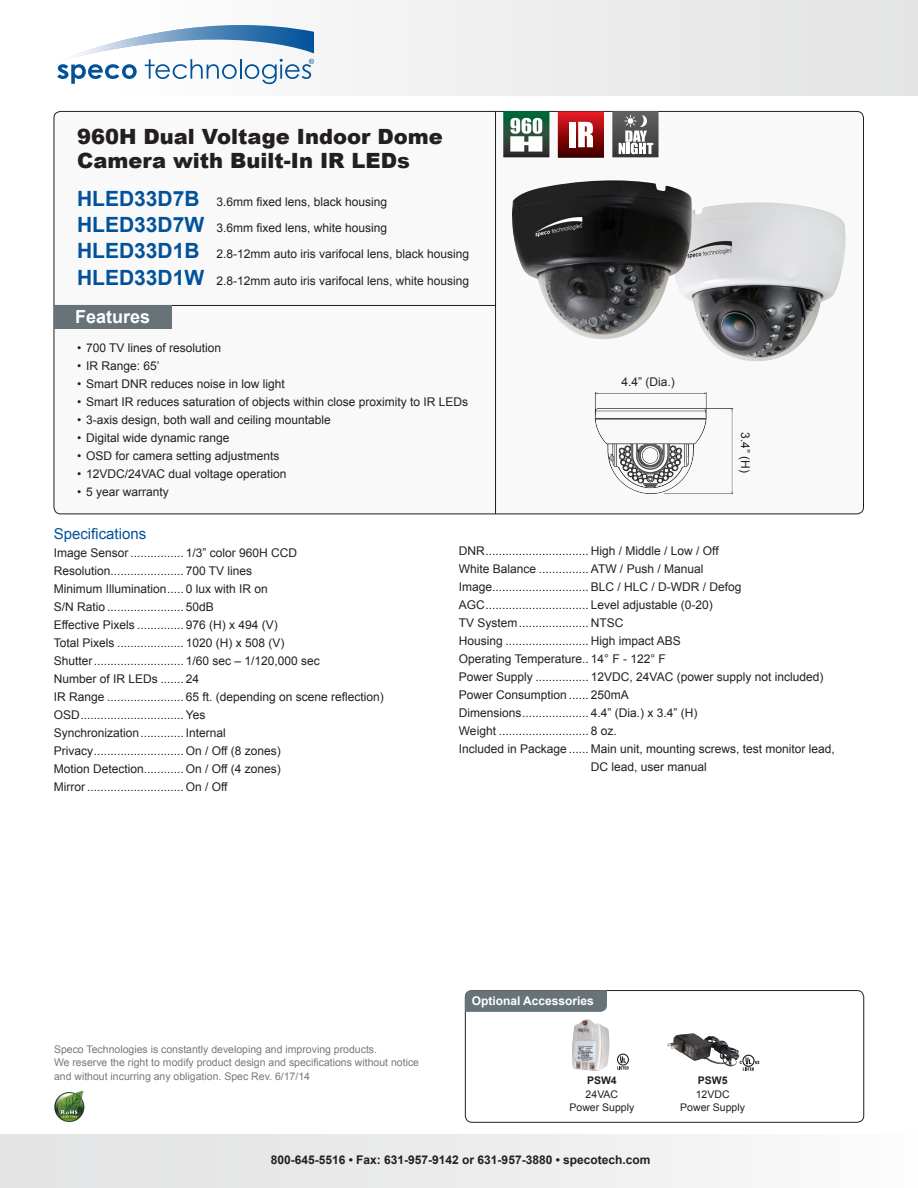
<style>
.page{position:relative;width:918px;height:1188px;background:#fff}
.page>*{position:absolute;margin:0;border:0;box-sizing:border-box;transform-origin:0 0}
.PRODUCT_NAME{font:900 21px "Arial";color:#231f20}
.t1{font:700 18px "Arial";color:#fff}
.DESCRIPTIONS{font:15px "Arial";color:#01529b}
.DESCRIPTIONS-2{font:12px/18px "Arial";color:#231f20;text-align:center}
.model_number{font:12px "Arial";color:#231f20}
.ADDRESS{font:700 12px "Arial";color:#231f20}
.t2{font:700 12px "Arial";color:#fff}
.t3{font:10.5px "Arial";color:#76787b}
.t4{font:10.5px "Arial";color:#231f20}
.t5{font:700 10.5px "Arial";color:#231f20}
.s1{font-weight:700;font-size:21px;color:#01529b}
</style>
<div class="page">
<div style="left:54px;top:111px;width:810px;height:403px;background:#f9f9f9;border-radius:7px"></div>
<div style="left:465px;top:990px;width:399px;height:133px;border:1px solid #231f20;border-radius:7px"></div>
<svg style="left:465px;top:990px;width:142px;height:22px;background:#687379"></svg>
<div style="left:0;top:0;width:918px;height:96px;background:linear-gradient(to right,#fff,#e2e2e3)"></div>
<svg style="left:57px;top:25px;width:257px;height:59px"></svg>
<hr style="left:54px;top:305px;width:441px;height:1px;background:#231f20">
<hr style="left:495px;top:111px;width:1px;height:403px;background:#231f20">
<div style="left:54px;top:306px;width:118px;height:23px;background:#677279"></div>
<div style="left:0;top:1134px;width:918px;height:54px;background:linear-gradient(to right,#e0e1e2,#fafafa)"></div>
<svg style="left:503px;top:111px;width:46px;height:46px"></svg>
<svg style="left:612px;top:111px;width:47px;height:46px"></svg>
<svg style="left:558px;top:112px;width:46px;height:46px"></svg>
<img style="left:667px;top:1033px;width:73px;height:34px">
<div style="left:742px;top:1055px;width:13px;height:12px;border:1px solid #231f20;border-radius:50%"></div>
<svg style="left:740px;top:1058px;width:19px;height:12px"></svg>
<img style="left:572px;top:1019px;width:38px;height:52px">
<svg style="left:617px;top:1054px;width:12px;height:16px"></svg>
<img style="left:54px;top:1090px;width:31px;height:33px">
<img style="left:693px;top:202px;width:153px;height:159px">
<img style="left:512px;top:180px;width:181px;height:159px">
<img style="left:587px;top:392px;width:149px;height:122px">
<p class="PRODUCT_NAME" style="left:77px;top:122px;width:367px">960H Dual Voltage Indoor Dome</p>
<p class="PRODUCT_NAME" style="left:77px;top:146px;width:334px">Camera with Built-In IR LEDs</p>
<p class="model_number" style="left:77px;top:194px;width:312px"><span class="s1">HLED33D7B</span> 3.6mm fixed lens, black housing</p>
<p class="model_number" style="left:77px;top:220px;width:312px"><span class="s1">HLED33D7W</span> 3.6mm fixed lens, white housing</p>
<p class="model_number" style="left:77px;top:246px;width:394px"><span class="s1">HLED33D1B</span> 2.8-12mm auto iris varifocal lens, black housing</p>
<p class="model_number" style="left:77px;top:272px;width:394px"><span class="s1">HLED33D1W</span> 2.8-12mm auto iris varifocal lens, white housing</p>
<p class="t1" style="left:75px;top:305px;width:77px">Features</p>
<p class="DESCRIPTIONS-2" style="left:77px;top:339px;width:146px">• 700 TV lines of resolution</p>
<p class="DESCRIPTIONS-2" style="left:77px;top:357px;width:84px">• IR Range: 65’</p>
<p class="DESCRIPTIONS-2" style="left:77px;top:375px;width:209px">• Smart DNR reduces noise in low light</p>
<p class="DESCRIPTIONS-2" style="left:77px;top:393px;width:393px">• Smart IR reduces saturation of objects within close proximity to IR LEDs</p>
<p class="DESCRIPTIONS-2" style="left:77px;top:411px;width:255px">• 3-axis design, both wall and ceiling mountable</p>
<p class="DESCRIPTIONS-2" style="left:77px;top:429px;width:154px">• Digital wide dynamic range</p>
<p class="DESCRIPTIONS-2" style="left:77px;top:447px;width:204px">• OSD for camera setting adjustments</p>
<p class="DESCRIPTIONS-2" style="left:77px;top:465px;width:211px">• 12VDC/24VAC dual voltage operation</p>
<p class="DESCRIPTIONS-2" style="left:77px;top:483px;width:93px">• 5 year warranty</p>
<p class="DESCRIPTIONS-2" style="left:622px;top:373px;width:55px">4.4” (Dia.)</p>
<p class="DESCRIPTIONS-2" style="left:754px;top:432px;width:42px;rotate:90deg">3.4” (H)</p>
<p class="DESCRIPTIONS" style="left:54px;top:524px;width:94px">Specifications</p>
<p class="DESCRIPTIONS-2" style="left:54px;top:544px;width:245px">Image Sensor ................ 1/3” color 960H CCD</p>
<p class="DESCRIPTIONS-2" style="left:54px;top:562px;width:200px">Resolution...................... 700 TV lines</p>
<p class="DESCRIPTIONS-2" style="left:54px;top:580px;width:216px">Minimum Illumination..... 0 lux with IR on</p>
<p class="DESCRIPTIONS-2" style="left:54px;top:598px;width:162px">S/N Ratio ....................... 50dB</p>
<p class="DESCRIPTIONS-2" style="left:54px;top:616px;width:226px">Effective Pixels .............. 976 (H) x 494 (V)</p>
<p class="DESCRIPTIONS-2" style="left:54px;top:634px;width:232px">Total Pixels .................... 1020 (H) x 508 (V)</p>
<p class="DESCRIPTIONS-2" style="left:54px;top:652px;width:268px">Shutter........................... 1/60 sec – 1/120,000 sec</p>
<p class="DESCRIPTIONS-2" style="left:54px;top:670px;width:147px">Number of IR LEDs ....... 24</p>
<p class="DESCRIPTIONS-2" style="left:54px;top:688px;width:332px">IR Range ....................... 65 ft. (depending on scene reflection)</p>
<p class="DESCRIPTIONS-2" style="left:54px;top:706px;width:153px">OSD............................... Yes</p>
<p class="DESCRIPTIONS-2" style="left:54px;top:724px;width:174px">Synchronization............. Internal</p>
<p class="DESCRIPTIONS-2" style="left:54px;top:742px;width:229px">Privacy........................... On / Off (8 zones)</p>
<p class="DESCRIPTIONS-2" style="left:54px;top:760px;width:229px">Motion Detection............ On / Off (4 zones)</p>
<p class="DESCRIPTIONS-2" style="left:54px;top:778px;width:175px">Mirror ............................. On / Off</p>
<p class="DESCRIPTIONS-2" style="left:459px;top:542px;width:261px">DNR............................... High / Middle / Low / Off</p>
<p class="DESCRIPTIONS-2" style="left:459px;top:560px;width:246px">White Balance ............... ATW / Push / Manual</p>
<p class="DESCRIPTIONS-2" style="left:459px;top:578px;width:284px">Image............................. BLC / HLC / D-WDR / Defog</p>
<p class="DESCRIPTIONS-2" style="left:459px;top:596px;width:256px">AGC............................... Level adjustable (0-20)</p>
<p class="DESCRIPTIONS-2" style="left:459px;top:614px;width:166px">TV System..................... NTSC</p>
<p class="DESCRIPTIONS-2" style="left:459px;top:632px;width:224px">Housing ......................... High impact ABS</p>
<p class="DESCRIPTIONS-2" style="left:459px;top:650px;width:208px">Operating Temperature.. 14° F - 122° F</p>
<p class="DESCRIPTIONS-2" style="left:459px;top:668px;width:366px">Power Supply ................ 12VDC, 24VAC (power supply not included)</p>
<p class="DESCRIPTIONS-2" style="left:459px;top:686px;width:172px">Power Consumption ...... 250mA</p>
<p class="DESCRIPTIONS-2" style="left:459px;top:704px;width:240px">Dimensions.................... 4.4” (Dia.) x 3.4” (H)</p>
<p class="DESCRIPTIONS-2" style="left:459px;top:722px;width:160px">Weight ........................... 8 oz.</p>
<p class="DESCRIPTIONS-2" style="left:459px;top:740px;width:378px">Included in Package ...... Main unit, mounting screws, test monitor lead,<br>DC lead, user manual</p>
<p class="t3" style="left:54px;top:1042px;width:325px">Speco Technologies is constantly developing and improving products.</p>
<p class="t3" style="left:54px;top:1055px;width:367px">We reserve the right to modify product design and specifications without notice</p>
<p class="t3" style="left:54px;top:1069px;width:258px">and without incurring any obligation. Spec Rev. 6/17/14</p>
<p class="t2" style="left:472px;top:993px;width:124px">Optional Accessories</p>
<p class="t5" style="left:587px;top:1074px;width:31px">PSW4</p>
<p class="t4" style="left:586px;top:1087px;width:34px">24VAC</p>
<p class="t4" style="left:570px;top:1101px;width:66px">Power Supply</p>
<p class="t5" style="left:698px;top:1074px;width:31px">PSW5</p>
<p class="t4" style="left:696px;top:1087px;width:35px">12VDC</p>
<p class="t4" style="left:680px;top:1101px;width:66px">Power Supply</p>
<p class="ADDRESS" style="left:271px;top:1152px;width:381px">800-645-5516 • Fax: 631-957-9142 or 631-957-3880 • specotech.com</p>
</div>
